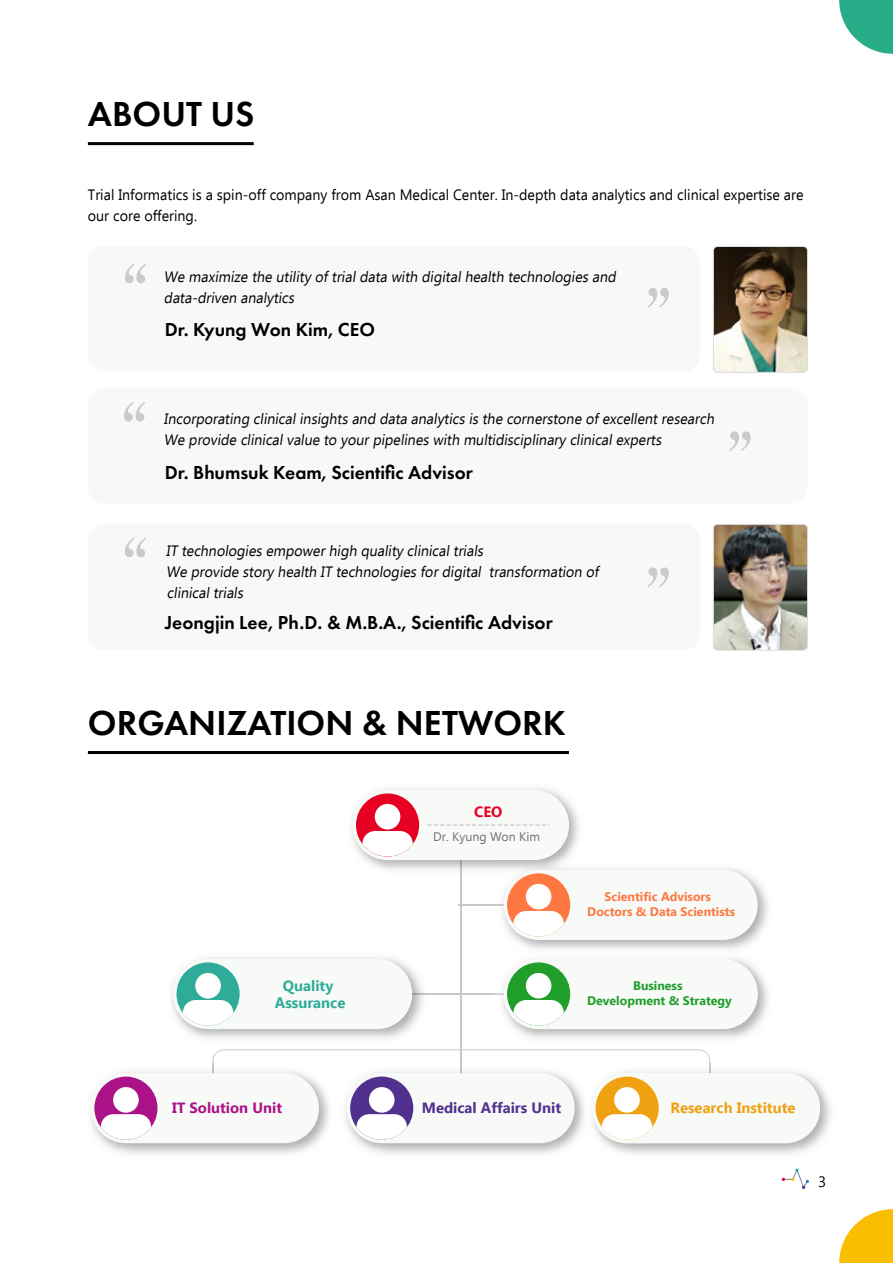
<style>
.page{position:relative;width:893px;height:1263px;background:#fff}
.page>*{position:absolute;margin:0;border:0;box-sizing:border-box;transform-origin:0 0}
.t1{font:600 36px "Futura PT";color:#000}
.t2{font:600 19.5px "Futura PT";color:#000}
.t3{font:15px/21px "Ebrima";color:#000;scale:.95 1}
.t4{font:15px "Ebrima";color:#000}
.t5{font:700 14.85px "Ebrima";color:#52308f}
.t6{font:700 14.85px "Ebrima";color:#f0a112}
.t7{font:700 14.85px/17.2px "Ebrima";color:#2eab99;text-align:center}
.t8{font:700 14.85px "Ebrima";color:#ab1287}
.t9{font:700 14.85px "Ebrima";color:#e60021}
.t10{font:700 12.3px/14.9px "Ebrima";color:#ff7842;text-align:center}
.t11{font:700 12.3px/14.9px "Ebrima";color:#1f9e29;text-align:center}
.t12{font:12.3px "Ebrima";color:#707070}
</style>
<div class="page">
<svg style="left:839px;top:1209px;width:54px;height:54px"></svg>
<svg style="left:839px;top:0;width:54px;height:54px"></svg>
<svg style="left:782px;top:1168px;width:27px;height:21px"></svg>
<div style="left:88px;top:246px;width:612px;height:126px;background:#f7f8f8;border-radius:17px"></div>
<div style="left:88px;top:524px;width:612px;height:127px;background:#f7f8f8;border-radius:17px"></div>
<div style="left:88px;top:388px;width:719px;height:116px;background:#f7f8f8;border-radius:17px"></div>
<hr style="left:88px;top:142px;width:166px;height:3px;background:#000">
<img style="left:715px;top:248px;width:91px;height:123px">
<div style="left:713px;top:246px;width:95px;height:127px;border:1px solid #dcdddd;border-radius:4px"></div>
<img style="left:715px;top:526px;width:91px;height:123px">
<div style="left:713px;top:524px;width:95px;height:127px;border:1px solid #dcdddd;border-radius:4px"></div>
<svg style="left:124px;top:402px;width:21px;height:19px"></svg>
<svg style="left:125px;top:264px;width:21px;height:19px"></svg>
<svg style="left:125px;top:538px;width:21px;height:19px"></svg>
<svg style="left:729px;top:431px;width:22px;height:20px"></svg>
<svg style="left:648px;top:288px;width:21px;height:19px"></svg>
<svg style="left:648px;top:567px;width:21px;height:20px"></svg>
<hr style="left:88px;top:751px;width:481px;height:3px;background:#000">
<hr style="left:393px;top:993px;width:135px;height:1px;background:#c7c9c9">
<hr style="left:460px;top:860px;width:1px;height:224px;background:#c7c9c9">
<img style="left:351px;top:788px;width:228px;height:89px">
<svg style="left:460px;top:860px;width:1px;height:17px"></svg>
<div style="left:352px;top:790px;width:217px;height:70px;background:#f7faf7;border-radius:35px"></div>
<img style="left:90px;top:1063px;width:741px;height:91px">
<div style="left:91px;top:1073px;width:228px;height:70px;background:#f7faf7;border-radius:35px"></div>
<div style="left:592px;top:1073px;width:228px;height:70px;background:#f7faf7;border-radius:35px"></div>
<img style="left:171px;top:957px;width:259px;height:82px">
<img style="left:412px;top:993px;width:18px;height:1px">
<div style="left:173px;top:959px;width:239px;height:70px;background:#f7faf7;border-radius:35px"></div>
<img style="left:494px;top:959px;width:274px;height:80px">
<div style="left:504px;top:959px;width:254px;height:70px;background:#f7faf7;border-radius:35px"></div>
<div style="left:176px;top:962px;width:64px;height:63px;background:#2eab99;border-radius:50%"></div>
<div style="left:356px;top:793px;width:63px;height:63px;background:#e60021;border-radius:50%"></div>
<div style="left:507px;top:962px;width:63px;height:63px;background:#1f9e29;border-radius:50%"></div>
<div style="left:596px;top:1076px;width:63px;height:64px;background:#f0a112;border-radius:50%"></div>
<div style="left:94px;top:1076px;width:63px;height:64px;background:#ab1287;border-radius:50%"></div>
<div style="left:375px;top:804px;width:25px;height:25px;background:#fff;border-radius:50%"></div>
<svg style="left:362px;top:831px;width:51px;height:25px"></svg>
<div style="left:195px;top:973px;width:26px;height:25px;background:#fff;border-radius:50%"></div>
<svg style="left:183px;top:1000px;width:50px;height:25px"></svg>
<div style="left:526px;top:973px;width:25px;height:25px;background:#fff;border-radius:50%"></div>
<svg style="left:513px;top:1000px;width:51px;height:25px"></svg>
<hr style="left:458px;top:904px;width:70px;height:1px;background:#c7c9c9">
<img style="left:494px;top:861px;width:93px;height:16px">
<div style="left:504px;top:870px;width:254px;height:70px;background:#f7faf7;border-radius:35px"></div>
<div style="left:507px;top:873px;width:63px;height:63px;background:#ff7842;border-radius:50%"></div>
<div style="left:526px;top:884px;width:25px;height:25px;background:#fff;border-radius:50%"></div>
<svg style="left:513px;top:911px;width:51px;height:25px"></svg>
<div style="left:113px;top:1087px;width:26px;height:26px;background:#fff;border-radius:50%"></div>
<svg style="left:101px;top:1114px;width:50px;height:26px"></svg>
<svg style="left:213px;top:1049px;width:497px;height:37px"></svg>
<img style="left:583px;top:1063px;width:10px;height:91px">
<svg style="left:592px;top:1099px;width:1px;height:18px"></svg>
<div style="left:347px;top:1073px;width:228px;height:70px;background:#f7faf7;border-radius:35px"></div>
<div style="left:350px;top:1076px;width:63px;height:64px;background:#52308f;border-radius:50%"></div>
<div style="left:369px;top:1087px;width:25px;height:26px;background:#fff;border-radius:50%"></div>
<svg style="left:357px;top:1114px;width:50px;height:26px"></svg>
<div style="left:614px;top:1087px;width:26px;height:26px;background:#fff;border-radius:50%"></div>
<svg style="left:602px;top:1114px;width:50px;height:26px"></svg>
<svg style="left:427px;top:824px;width:122px;height:2px"></svg>
<h1 class="t1" style="left:88px;top:91px;width:168px">ABOUT US</h1>
<p class="t3" style="left:88px;top:184px;width:755px">Trial Informatics is a spin-off company from Asan Medical Center. In-depth data analytics and clinical expertise are our core offering.</p>
<p class="t3" style="left:164px;top:265px;width:480px">We maximize the utility of trial data with digital health technologies and data-driven analytics</p>
<h2 class="t2" style="left:165px;top:317px;width:212px">Dr. Kyung Won Kim, CEO</h2>
<p class="t3" style="left:164px;top:408px;width:584px">Incorporating clinical insights and data analytics is the cornerstone of excellent research<br>We provide clinical value to your pipelines with multidisciplinary clinical experts</p>
<h2 class="t2" style="left:165px;top:461px;width:310px">Dr. Bhumsuk Keam, Scientific Advisor</h2>
<p class="t3" style="left:166px;top:539px;width:460px">IT technologies empower high quality clinical trials<br>We provide story health IT technologies for digital transformation of clinical trials</p>
<h2 class="t2" style="left:165px;top:611px;width:389px">Jeongjin Lee, Ph.D. &amp; M.B.A., Scientific Advisor</h2>
<h1 class="t1" style="left:88px;top:700px;width:479px">ORGANIZATION &amp; NETWORK</h1>
<p class="t9" style="left:474px;top:799px;width:30px">CEO</p>
<p class="t7" style="left:275px;top:976px;width:72px">Quality<br>Assurance</p>
<p class="t12" style="left:433px;top:828px;width:108px">Dr. Kyung Won Kim</p>
<p class="t10" style="left:587px;top:888px;width:149px">Scientific Advisors<br>Doctors &amp; Data Scientists</p>
<p class="t11" style="left:587px;top:977px;width:146px">Business<br>Development &amp; Strategy</p>
<p class="t5" style="left:422px;top:1096px;width:141px">Medical Affairs Unit</p>
<p class="t8" style="left:172px;top:1096px;width:112px">IT Solution Unit</p>
<p class="t6" style="left:670px;top:1096px;width:127px">Research Institute</p>
<p class="t4" style="left:818px;top:1170px;width:10px">3</p>
</div>
